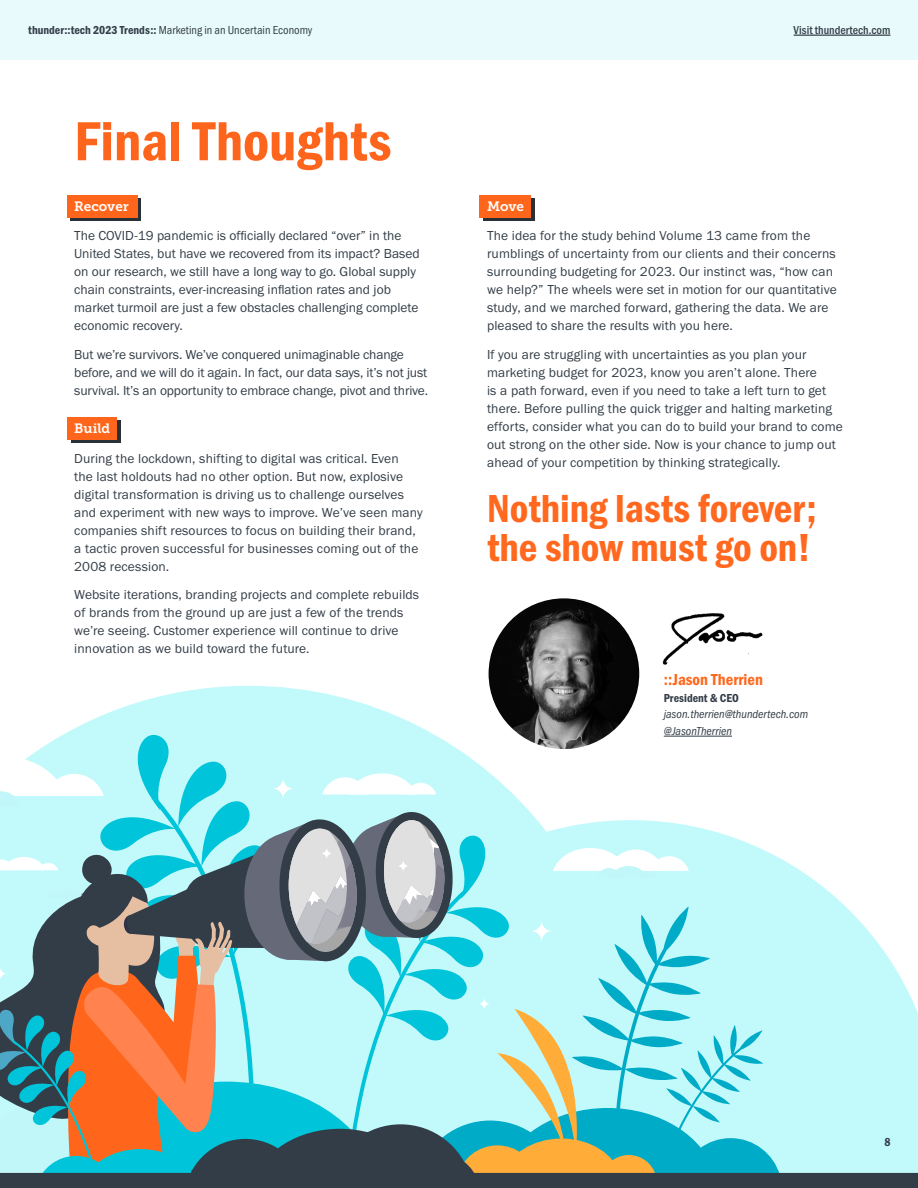
<style>
.page{position:relative;width:918px;height:1188px;background:#fff}
.page>*{position:absolute;margin:0;border:0;box-sizing:border-box;transform-origin:0 0}
.t1{font:57px "Franklin Gothic URW Con Dem";color:#fd651d}
.t2{font:40.5px/39px "Franklin Gothic URW Con Dem";color:#ff681e}
.t3{font:16.5px "Franklin Gothic URW Con Dem";color:#ff681e}
.t4{font:13.5px/18px "Franklin Gothic URW Boo";letter-spacing:.005em;color:#333d47}
.t5{font:13.5px "Museo Slab 700";color:#fff}
.t6{font:12px "Franklin Gothic URW Con Boo";color:#333e48}
.t7{font:12px "Franklin Gothic URW Con Boo Ita";color:#333d47}
.t8{font:500 12px "Franklin Gothic URW Con";color:#333e48}
.t9{font:12px "Franklin Gothic URW Con Boo Ita";color:#333e48}
.t10{font:12px "Franklin Gothic URW Con Dem";color:#333d47}
.t11{font:12px "Franklin Gothic URW Con Dem";color:#333e48}
.s1{font-family:"Franklin Gothic URW Con Dem"}
</style>
<div class="page">
<svg style="left:72px;top:686px;width:354px;height:44px;fill:#c2fafc"></svg>
<svg style="left:0;top:730px;width:918px;height:458px;background:#a7d0cf"></svg>
<img style="left:488px;top:598px;width:152px;height:152px;border-radius:76px">
<hr style="left:664px;top:736px;width:68px;height:1px;background:#333e48">
<img style="left:662px;top:613px;width:101px;height:52px">
<svg style="left:71px;top:199px;width:70px;height:22px"></svg>
<div style="left:68px;top:195px;width:70px;height:22px;background:#ff661b"></div>
<svg style="left:483px;top:199px;width:52px;height:22px"></svg>
<div style="left:480px;top:195px;width:51px;height:22px;background:#ff661b"></div>
<svg style="left:71px;top:421px;width:49px;height:22px"></svg>
<div style="left:68px;top:417px;width:49px;height:22px;background:#ff661b"></div>
<div style="left:0;top:0;width:918px;height:60px;background:#e9fafc"></div>
<hr style="left:794px;top:35px;width:97px;height:1px;background:#333e48">
<p class="t6" style="left:28px;top:23px;width:286px"><span class="s1">thunder::tech 2023 Trends::</span> Marketing in an Uncertain Economy</p>
<h1 class="t1" style="left:74px;top:103px;width:319px">Final Thoughts</h1>
<p class="t5" style="left:74px;top:199px;width:56px">Recover</p>
<p class="t4" style="left:74px;top:227px;width:347px">The COVID-19 pandemic is officially declared “over” in the United States, but have we recovered from its impact? Based on our research, we still have a long way to go. Global supply chain constraints, ever-increasing inflation rates and job market turmoil are just a few obstacles challenging complete economic recovery.</p>
<p class="t4" style="left:74px;top:345px;width:355px">But we’re survivors. We’ve conquered unimaginable change before, and we will do it again. In fact, our data says, it’s not just survival. It’s an opportunity to embrace change, pivot and thrive.</p>
<p class="t5" style="left:74px;top:421px;width:37px">Build</p>
<p class="t5" style="left:487px;top:199px;width:39px">Move</p>
<p class="t8" style="left:794px;top:22px;width:98px">Visit thundertech.com</p>
<p class="t4" style="left:487px;top:227px;width:351px">The idea for the study behind Volume 13 came from the rumblings of uncertainty from our clients and their concerns surrounding budgeting for 2023. Our instinct was, “how can we help?” The wheels were set in motion for our quantitative study, and we marched forward, gathering the data. We are pleased to share the results with you here.</p>
<p class="t4" style="left:487px;top:345px;width:357px">If you are struggling with uncertainties as you plan your marketing budget for 2023, know you aren’t alone. There<br>is a path forward, even if you need to take a left turn to get there. Before pulling the quick trigger and halting marketing efforts, consider what you can do to build your brand to come out strong on the other side. Now is your chance to jump out</p>
<p class="t4" style="left:74px;top:449px;width:326px">During the lockdown, shifting to digital was critical. Even</p>
<p class="t4" style="left:487px;top:453px;width:295px">ahead of your competition by thinking strategically.</p>
<p class="t4" style="left:74px;top:467px;width:350px">the last holdouts had no other option. But now, explosive digital transformation is driving us to challenge ourselves and experiment with new ways to improve. We’ve seen many companies shift resources to focus on building their brand, a tactic proven successful for businesses coming out of the 2008 recession.</p>
<p class="t4" style="left:74px;top:585px;width:347px">Website iterations, branding projects and complete rebuilds of brands from the ground up are just a few of the trends we’re seeing. Customer experience will continue to drive innovation as we build toward the future.</p>
<h2 class="t2" style="left:487px;top:487px;width:331px">Nothing lasts forever; the show must go on!</h2>
<p class="t3" style="left:664px;top:669px;width:101px">::Jason Therrien</p>
<p class="t10" style="left:664px;top:690px;width:77px">President &amp; CEO</p>
<p class="t7" style="left:664px;top:708px;width:146px">jason.therrien@thundertech.com</p>
<p class="t9" style="left:664px;top:724px;width:70px">@JasonTherrien</p>
<p class="t11" style="left:884px;top:1134px;width:8px">8</p>
</div>
